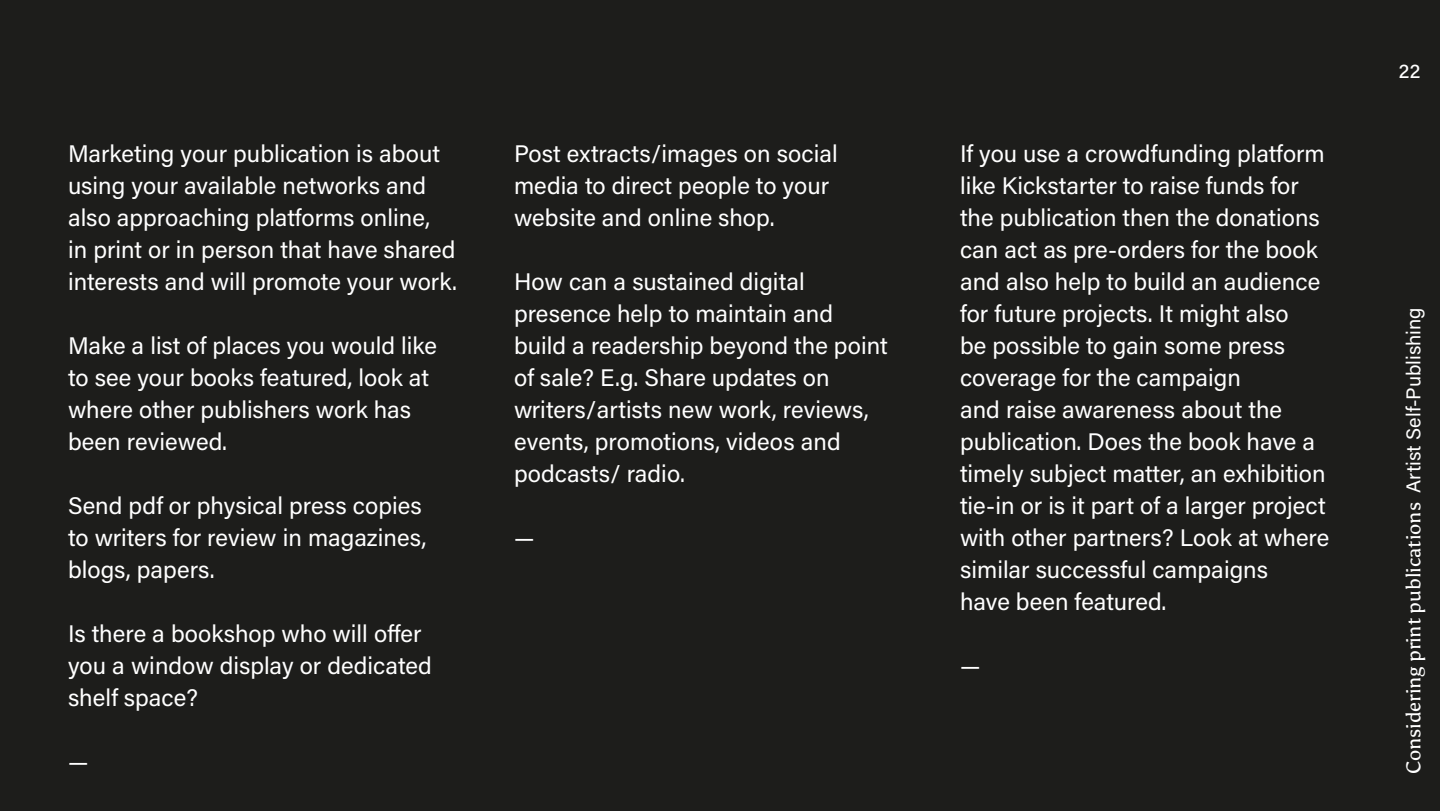
<style>
.page{position:relative;width:1440px;height:811px;background:#1d1d1b}
.page>*{position:absolute;margin:0;border:0;box-sizing:border-box;transform-origin:0 0}
.t1{font:24px/32px "Acumin Variable Concept";letter-spacing:.02em;color:#fff}
.t2{font:20px "Asul";color:#fff}
.t3{font:20px "Acumin Variable Concept";color:#fff}
.s1{font-family:"Acumin Variable Concept"}
</style>
<div class="page">
<p class="t1" style="left:68px;top:137px;width:390px">Marketing your publication is about using your available networks and also approaching platforms online,<br>in print or in person that have shared interests and will promote your work.</p>
<p class="t1" style="left:68px;top:329px;width:370px">Make a list of places you would like to see your books featured, look at where other publishers work has been reviewed.</p>
<p class="t1" style="left:68px;top:489px;width:359px">Send pdf or physical press copies to writers for review in magazines, blogs, papers.</p>
<p class="t1" style="left:68px;top:617px;width:365px">Is there a bookshop who will offer you a window display or dedicated shelf space?</p>
<p class="t1" style="left:68px;top:745px;width:22px">—</p>
<p class="t1" style="left:514px;top:137px;width:325px">Post extracts/images on social media to direct people to your website and online shop.</p>
<p class="t1" style="left:514px;top:265px;width:375px">How can a sustained digital presence help to maintain and build a readership beyond the point of sale? E.g. Share updates on writers/artists new work, reviews, events, promotions, videos and podcasts/ radio.</p>
<p class="t1" style="left:514px;top:521px;width:22px">—</p>
<p class="t1" style="left:960px;top:137px;width:370px">If you use a crowdfunding platform like Kickstarter to raise funds for the publication then the donations can act as pre-orders for the book and also help to build an audience for future projects. It might also<br>be possible to gain some press coverage for the campaign<br>and raise awareness about the publication. Does the book have a timely subject matter, an exhibition tie-in or is it part of a larger project with other partners? Look at where similar successful campaigns<br>have been featured.</p>
<p class="t1" style="left:960px;top:649px;width:22px">—</p>
<p class="t3" style="left:1399px;top:58px;width:23px">22</p>
<p class="t2" style="left:1401px;top:774px;width:468px;rotate:-90deg">Considering print publications <span class="s1">Artist Self-Publishing</span></p>
</div>
